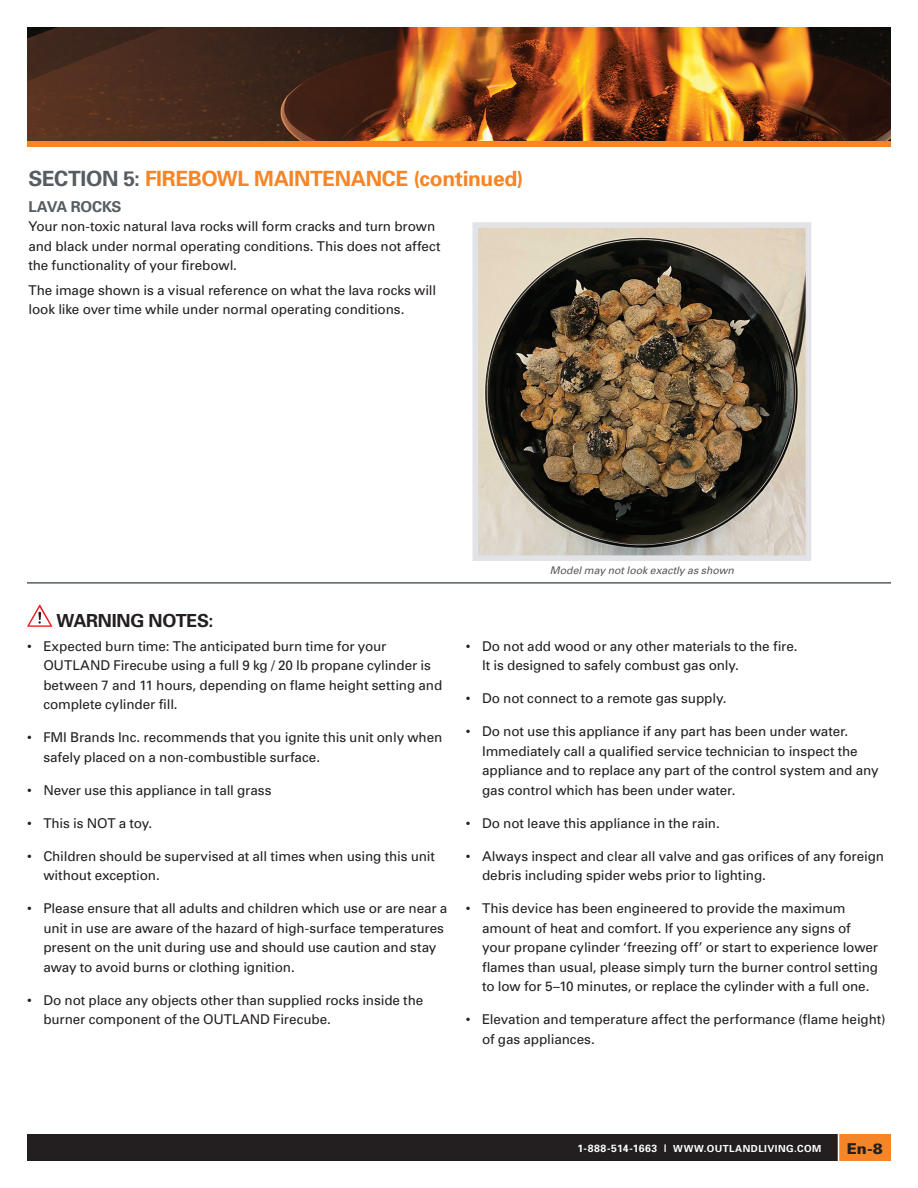
<style>
.page{position:relative;width:918px;height:1188px;background:#fff}
.page>*{position:absolute;margin:0;border:0;box-sizing:border-box;transform-origin:0 0}
.t1{font:700 21px "Univers";letter-spacing:-.015em;color:#f58527}
.t2{font:700 18px "Univers";letter-spacing:-.015em;color:#231f20}
.t3{font:700 15px "Univers";letter-spacing:-.015em;color:#565c61}
.t4{font:900 15px "Univers";color:#231f20}
.t5{font:13.5px/19.5px "Univers";letter-spacing:-.01em;color:#231f20}
.t6{font:italic 10.5px "Univers";color:#57585a}
.t7{font:700 9.75px "Univers";letter-spacing:.05em;color:#fff}
.s1{color:#565c61}
.s2{font-size:10.5px}
</style>
<div class="page">
<div style="left:27px;top:1134px;width:811px;height:27px;background:#231f20"></div>
<div style="left:839px;top:1134px;width:52px;height:27px;background:#f58527"></div>
<img style="left:27px;top:27px;width:864px;height:115px">
<div style="left:27px;top:142px;width:864px;height:5px;background:#f58527"></div>
<svg style="left:27px;top:605px;width:25px;height:22px"></svg>
<hr style="left:27px;top:582px;width:864px;height:2px;background:#565c61">
<img style="left:479px;top:229px;width:325px;height:325px">
<div style="left:472px;top:222px;width:339px;height:339px;border:6px solid #e1e3e6"></div>
<h1 class="t1" style="left:28px;top:165px;width:497px"><span class="s1">SECTION 5:</span> FIREBOWL MAINTENANCE (continued)</h1>
<p class="t3" style="left:28px;top:197px;width:95px">LAVA ROCKS</p>
<p class="t5" style="left:28px;top:216px;width:414px">Your non-toxic natural lava rocks will form cracks and turn brown and black under normal operating conditions. This does not affect the functionality of your firebowl.</p>
<p class="t5" style="left:28px;top:280px;width:409px">The image shown is a visual reference on what the lava rocks will look like over time while under normal operating conditions.</p>
<p class="t6" style="left:550px;top:564px;width:186px">Model may not look exactly as shown</p>
<h2 class="t2" style="left:57px;top:609px;width:158px">WARNING NOTES:</h2>
<p class="t5" style="left:43px;top:636px;width:400px;text-indent:-16px">• Expected burn time: The anticipated burn time for your OUTLAND Firecube using a full 9 kg / 20 lb propane cylinder is between 7 and 11 hours, depending on flame height setting and complete cylinder fill.</p>
<p class="t5" style="left:43px;top:728px;width:401px;text-indent:-16px">• FMI Brands Inc. recommends that you ignite this unit only when safely placed on a non-combustible surface.</p>
<p class="t5" style="left:27px;top:780px;width:246px">• Never use this appliance in tall grass</p>
<p class="t5" style="left:27px;top:813px;width:127px">• This is NOT a toy.</p>
<p class="t5" style="left:43px;top:846px;width:393px;text-indent:-16px">• Children should be supervised at all times when using this unit without exception.</p>
<p class="t5" style="left:43px;top:898px;width:406px;text-indent:-16px">• Please ensure that all adults and children which use or are near a unit in use are aware of the hazard of high-surface temperatures present on the unit during use and should use caution and stay away to avoid burns or clothing ignition.</p>
<p class="t5" style="left:43px;top:990px;width:381px;text-indent:-16px">• Do not place any objects other than supplied rocks inside the burner component of the OUTLAND Firecube.</p>
<p class="t5" style="left:482px;top:636px;width:317px;text-indent:-16px">• Do not add wood or any other materials to the fire.<br>It is designed to safely combust gas only.</p>
<p class="t5" style="left:466px;top:688px;width:262px">• Do not connect to a remote gas supply.</p>
<p class="t5" style="left:482px;top:721px;width:398px;text-indent:-16px">• Do not use this appliance if any part has been under water.<br>Immediately call a qualified service technician to inspect the appliance and to replace any part of the control system and any gas control which has been under water.</p>
<p class="t5" style="left:466px;top:813px;width:255px">• Do not leave this appliance in the rain.</p>
<p class="t5" style="left:482px;top:846px;width:404px;text-indent:-16px">• Always inspect and clear all valve and gas orifices of any foreign debris including spider webs prior to lighting.</p>
<p class="t5" style="left:482px;top:898px;width:398px;text-indent:-16px">• This device has been engineered to provide the maximum amount of heat and comfort. If you experience any signs of your propane cylinder ‘freezing off’ or start to experience lower flames than usual, please simply turn the burner control setting to low for 5–10 minutes, or replace the cylinder with a full one.</p>
<p class="t5" style="left:482px;top:1009px;width:405px;text-indent:-16px">• Elevation and temperature affect the performance (flame height) of gas appliances.</p>
<p class="t7" style="left:578px;top:1142px;width:245px"><span class="s2">1-888-514-1663 |</span> WWW.OUTLANDLIVING.COM</p>
<p class="t4" style="left:847px;top:1139px;width:38px">En-8</p>
</div>
